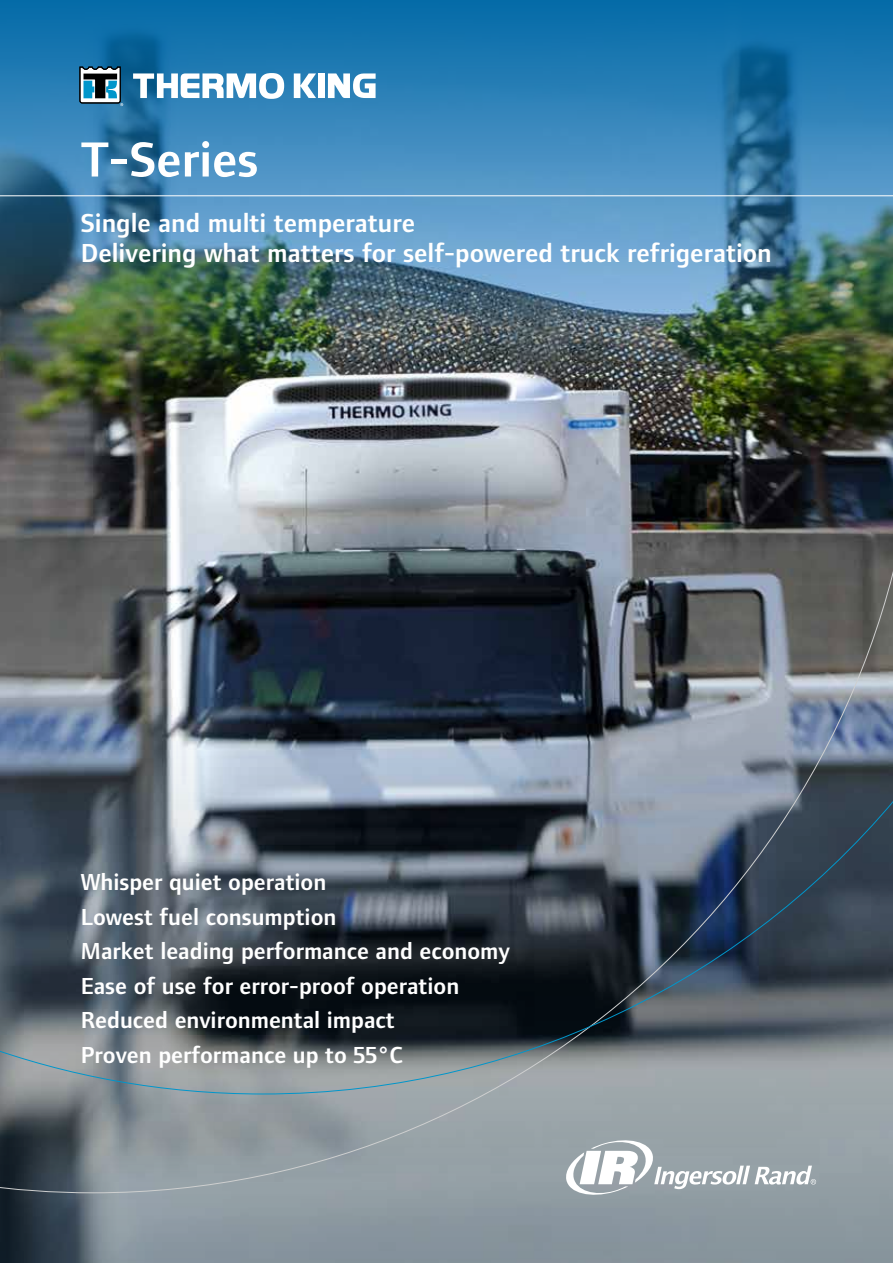
<style>
.page{position:relative;width:893px;height:1263px;background:#fff}
.page>*{position:absolute;margin:0;border:0;box-sizing:border-box;transform-origin:0 0}
.t1{font:600 51px "Foundry Form Sans Blonde";color:#fff}
.t2{font:600 27px/30px "Foundry Form Sans Blonde";color:#fff}
.t3{font:600 24px/34.5px "Foundry Form Sans Blonde";color:#fff}
</style>
<div class="page">
<img style="left:0;top:0;width:893px;height:366px">
<svg style="left:0;top:1193px;width:893px;height:70px;background:#808d96"></svg>
<img style="left:0;top:366px;width:893px;height:827px">
<svg style="left:0;top:760px;width:893px;height:335px;background:#545e68"></svg>
<svg style="left:564px;top:1136px;width:252px;height:62px"></svg>
<hr style="left:0;top:195px;width:893px;height:1px;background:#fff">
<svg style="left:133px;top:73px;width:151px;height:26px"></svg>
<svg style="left:294px;top:73px;width:22px;height:25px"></svg>
<div style="left:318px;top:73px;width:7px;height:25px;background:#fff"></div>
<svg style="left:328px;top:73px;width:48px;height:25px"></svg>
<svg style="left:79px;top:67px;width:44px;height:39px"></svg>
<h1 class="t1" style="left:81px;top:131px;width:179px">T-Series</h1>
<p class="t2" style="left:81px;top:207px;width:692px">Single and multi temperature<br>Delivering what matters for self-powered truck refrigeration</p>
<p class="t3" style="left:81px;top:865px;width:431px">Whisper quiet operation<br>Lowest fuel consumption<br>Market leading performance and economy<br>Ease of use for error-proof operation<br>Reduced environmental impact<br>Proven performance up to 55°C</p>
</div>
